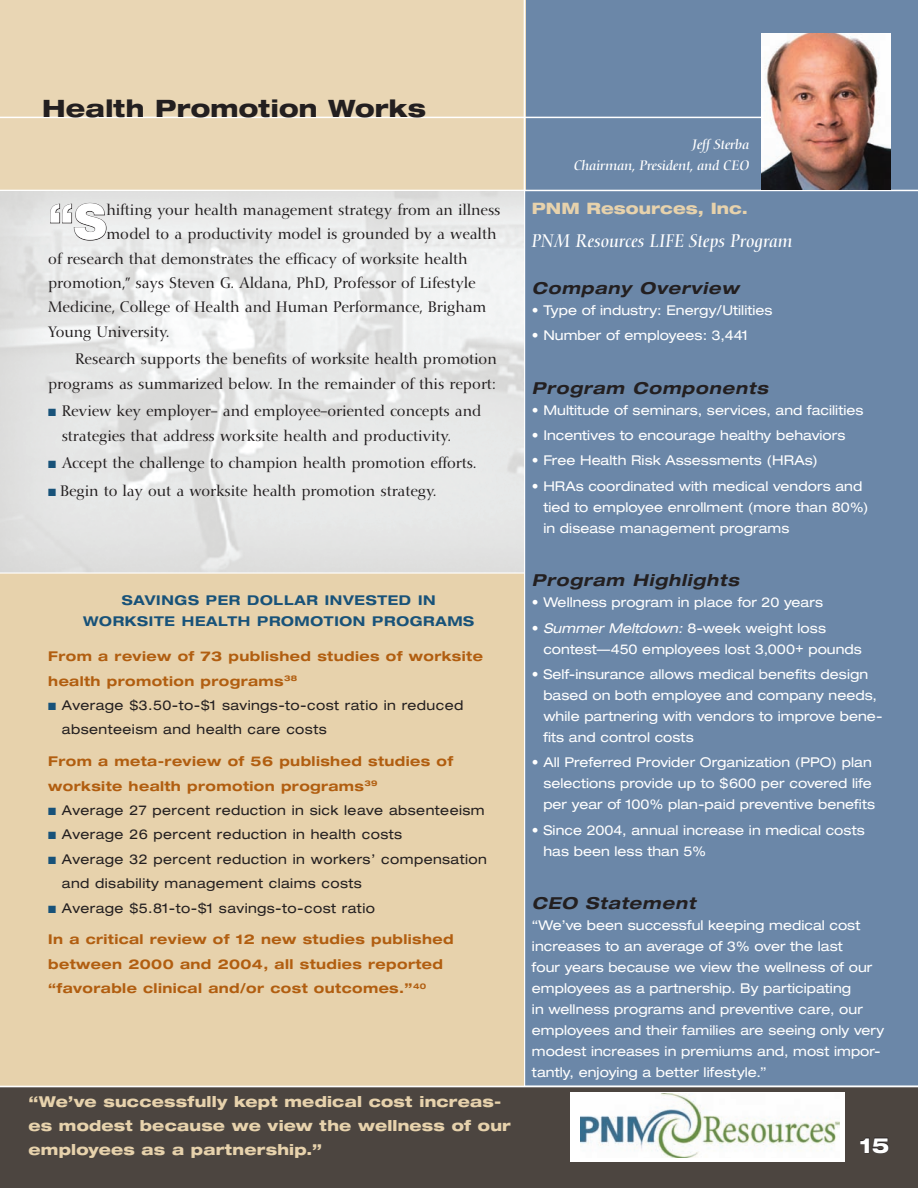
<style>
.page{position:relative;width:918px;height:1188px;background:#fff}
.page>*{position:absolute;margin:0;border:0;box-sizing:border-box;transform-origin:0 0}
.LBE_Bullet_Text{font:900 49.2px "Helvetica Neue";color:#fff}
.LBE_Page_Heads{font:800 expanded 24px "Helvetica Neue";letter-spacing:.01em;color:#231f20}
.t1{font:800 expanded 21px "Helvetica Neue";color:#fff;scale:.95 1}
.LBE_Program_Name{font:italic 18px "Nofret";letter-spacing:.005em;color:#fff}
.LBE_Sidebar_Subheads{font:italic 700 expanded 16.5px "Helvetica Neue";letter-spacing:.05em;color:#231f20}
.LBE_Sidebar_CoName{font:800 expanded 15.75px "Helvetica Neue";color:#e7d2ac}
.LBE_Bullet_Text-2{font:15px/24.3px "Nofret";color:#231f20}
.LBE_Body_Text{font:15px/24.3px "Nofret";color:#231f20;text-align:right}
.LBE_Bottom_line_text{font:800 expanded 15px/24px "Helvetica Neue";letter-spacing:.015em;color:#e7d2ac}
.LBE_Sidebar_text{font:expanded 13.5px/21px "Helvetica Neue";letter-spacing:.005em;color:#fff}
.LBE_Chart_Text{font:expanded 13.5px/24.3px "Helvetica Neue";letter-spacing:.03em;color:#231f20}
.LBE_Chart_Text-2{font:700 expanded 13.5px/24.3px "Helvetica Neue";letter-spacing:.03em;color:#b15e10}
.LBE_Chart_Title{font:700 expanded 13.5px "Helvetica Neue";letter-spacing:.05em;color:#185279}
.LBE_photo_caption_sm{font:italic 13.5px "Nofret";letter-spacing:-.01em;color:#fff;scale:1.11 1}
.s1{color:#185279}
.s2{font-style:italic}
</style>
<div class="page">
<div style="left:525px;top:0;width:393px;height:1086px;background:#6b87a8"></div>
<div style="left:0;top:0;width:525px;height:190px;background:#e9d6b4"></div>
<div style="left:0;top:1086px;width:918px;height:102px;background:#4c4540"></div>
<svg style="left:860px;top:1137px;width:29px;height:17px"></svg>
<hr style="left:0;top:117px;width:773px;height:1px;background:#fff">
<hr style="left:524px;top:0;width:1px;height:1087px;background:#fff">
<hr style="left:0;top:190px;width:918px;height:1px;background:#fff">
<div style="left:0;top:573px;width:524px;height:513px;background:#e7d2ac"></div>
<svg style="left:50px;top:203px;width:57px;height:38px"></svg>
<hr style="left:0;top:572px;width:525px;height:2px;background:#fff">
<div style="left:571px;top:1092px;width:274px;height:70px;background:#fff"></div>
<img style="left:581px;top:1094px;width:258px;height:63px">
<hr style="left:0;top:1086px;width:918px;height:1px;background:#fff">
<img style="left:761px;top:33px;width:130px;height:157px">
<p class="LBE_Page_Heads" style="left:42px;top:93px;width:386px">Health Promotion Works</p>
<p class="LBE_Bullet_Text" style="left:48px;top:192px;width:60px">“S</p>
<p class="LBE_Bullet_Text-2" style="left:107px;top:198px;width:396px">hifting your health management strategy from an illness</p>
<p class="LBE_Bullet_Text-2" style="left:107px;top:222px;width:391px">model to a productivity model is grounded by a wealth</p>
<p class="LBE_Bullet_Text-2" style="left:48px;top:247px;width:421px">of research that demonstrates the efficacy of worksite health</p>
<p class="LBE_Bullet_Text-2" style="left:48px;top:271px;width:429px">promotion,” says Steven G. Aldana, PhD, Professor of Lifestyle</p>
<p class="LBE_Bullet_Text-2" style="left:48px;top:295px;width:440px">Medicine, College of Health and Human Performance, Brigham</p>
<p class="LBE_Bullet_Text-2" style="left:48px;top:320px;width:123px">Young University.</p>
<p class="LBE_Body_Text" style="left:48px;top:347px;width:450px">Research supports the benefits of worksite health promotion programs as summarized below. In the remainder of this report:</p>
<p class="LBE_Bullet_Text-2" style="left:62px;top:399px;width:421px;text-indent:-13px"><span class="s1">■</span> Review key employer- and employee-oriented concepts and strategies that address worksite health and productivity.</p>
<p class="LBE_Bullet_Text-2" style="left:48px;top:451px;width:430px"><span class="s1">■</span> Accept the challenge to champion health promotion efforts.</p>
<p class="LBE_Bullet_Text-2" style="left:48px;top:479px;width:390px"><span class="s1">■</span> Begin to lay out a worksite health promotion strategy.</p>
<p class="LBE_Chart_Title" style="left:122px;top:592px;width:22px">Savi</p>
<p class="LBE_Chart_Title" style="left:161px;top:592px;width:26px">ngs</p>
<p class="LBE_Chart_Title" style="left:206px;top:592px;width:13px">per</p>
<p class="LBE_Chart_Title" style="left:247px;top:592px;width:13px">dollar</p>
<p class="LBE_Chart_Title" style="left:325px;top:592px;width:31px">invested</p>
<p class="LBE_Chart_Title" style="left:418px;top:592px;width:19px">in</p>
<p class="LBE_Chart_Title" style="left:83px;top:613px;width:65px">Wor ksite</p>
<p class="LBE_Chart_Title" style="left:182px;top:613px;width:12px">health-promotio</p>
<p class="LBE_Chart_Title" style="left:353px;top:613px;width:33px">n programs</p>
<p class="LBE_Chart_Text-2" style="left:48px;top:644px;width:436px">From a review of 73 published studies of worksite health promotion programs<sup>38</sup></p>
<p class="LBE_Chart_Text" style="left:62px;top:693px;width:403px;text-indent:-14px"><span class="s1">■</span> Average $3.50-to-$1 savings-to-cost ratio in reduced absenteeism and health care costs</p>
<p class="LBE_Chart_Text-2" style="left:48px;top:749px;width:407px">From a meta-review of 56 published studies of worksite health promotion programs<sup>39</sup></p>
<p class="LBE_Chart_Text" style="left:48px;top:798px;width:438px"><span class="s1">■</span> Average 27 percent reduction in sick leave absenteeism</p>
<p class="LBE_Chart_Text" style="left:48px;top:822px;width:355px"><span class="s1">■</span> Average 26 percent reduction in health costs</p>
<p class="LBE_Chart_Text" style="left:62px;top:847px;width:427px;text-indent:-14px"><span class="s1">■</span> Average 32 percent reduction in workers’ compensation and disability management claims costs</p>
<p class="LBE_Chart_Text" style="left:48px;top:895px;width:328px"><span class="s1">■</span> Average $5.81-to-$1 savings-to-cost ratio</p>
<p class="LBE_Chart_Text-2" style="left:48px;top:927px;width:407px">In a critical review of 12 new studies published between 2000 and 2004, all studies reported “favorable clinical and/or cost outcomes.”<sup>40</sup></p>
<p class="LBE_Bottom_line_text" style="left:28px;top:1089px;width:484px">“We’ve successfully kept medical cost increas&shy;es modest because we view the wellness of our employees as a partnership.”</p>
<p class="LBE_photo_caption_sm" style="left:692px;top:137px;width:53px">Jeff Sterba</p>
<p class="LBE_photo_caption_sm" style="left:574px;top:158px;width:160px">Chairman, President, and CEO</p>
<p class="LBE_Sidebar_CoName" style="left:532px;top:198px;width:31px">PNM</p>
<p class="LBE_Sidebar_CoName" style="left:586px;top:198px;width:163px">Resources, Inc.</p>
<p class="LBE_Program_Name" style="left:532px;top:230px;width:262px">PNM Resources LIFE Steps Program</p>
<p class="LBE_Sidebar_Subheads" style="left:532px;top:277px;width:209px">Company Overview</p>
<p class="LBE_Sidebar_text" style="left:532px;top:299px;width:242px">• Type of industry: Energy/Utilities</p>
<p class="LBE_Sidebar_text" style="left:532px;top:324px;width:218px">• Number of employees: 3,441</p>
<p class="LBE_Sidebar_Subheads" style="left:532px;top:377px;width:238px">Program Components</p>
<p class="LBE_Sidebar_text" style="left:532px;top:399px;width:333px">• Multitude of seminars, services, and facilities</p>
<p class="LBE_Sidebar_text" style="left:532px;top:424px;width:315px">• Incentives to encourage healthy behaviors</p>
<p class="LBE_Sidebar_text" style="left:532px;top:450px;width:288px">• Free Health Risk Assessments (HRAs)</p>
<p class="LBE_Sidebar_text" style="left:543px;top:475px;width:327px;text-indent:-11px">• HRAs coordinated with medical vendors and tied to employee enrollment (more than 80%) in disease management programs</p>
<p class="LBE_Sidebar_Subheads" style="left:532px;top:570px;width:209px">Program Highlights</p>
<p class="LBE_Sidebar_text" style="left:532px;top:592px;width:293px">• Wellness program in place for 20 years</p>
<p class="LBE_Sidebar_text" style="left:543px;top:617px;width:320px;text-indent:-11px">• <span class="s2">Summer Meltdown:</span> 8-week weight loss contest—450 employees lost 3,000+ pounds</p>
<p class="LBE_Sidebar_text" style="left:543px;top:663px;width:341px;text-indent:-11px">• Self-insurance allows medical benefits design based on both employee and company needs, while partnering with vendors to improve bene&shy;fits and control costs</p>
<p class="LBE_Sidebar_text" style="left:543px;top:752px;width:333px;text-indent:-11px">• All Preferred Provider Organization (PPO) plan selections provide up to $600 per covered life per year of 100% plan-paid preventive benefits</p>
<p class="LBE_Sidebar_text" style="left:543px;top:819px;width:323px;text-indent:-11px">• Since 2004, annual increase in medical costs has been less than 5%</p>
<p class="LBE_Sidebar_Subheads" style="left:532px;top:893px;width:165px">CEO Statement</p>
<p class="LBE_Sidebar_text" style="left:532px;top:915px;width:354px">“We’ve been successful keeping medical cost increases to an average of 3% over the last<br>four years because we view the wellness of our employees as a partnership. By participating<br>in wellness programs and preventive care, our employees and their families are seeing only very modest increases in premiums and, most impor&shy;tantly, enjoying a better lifestyle.”</p>
<h3 class="t1" style="left:860px;top:1132px;width:33px">15</h3>
</div>
